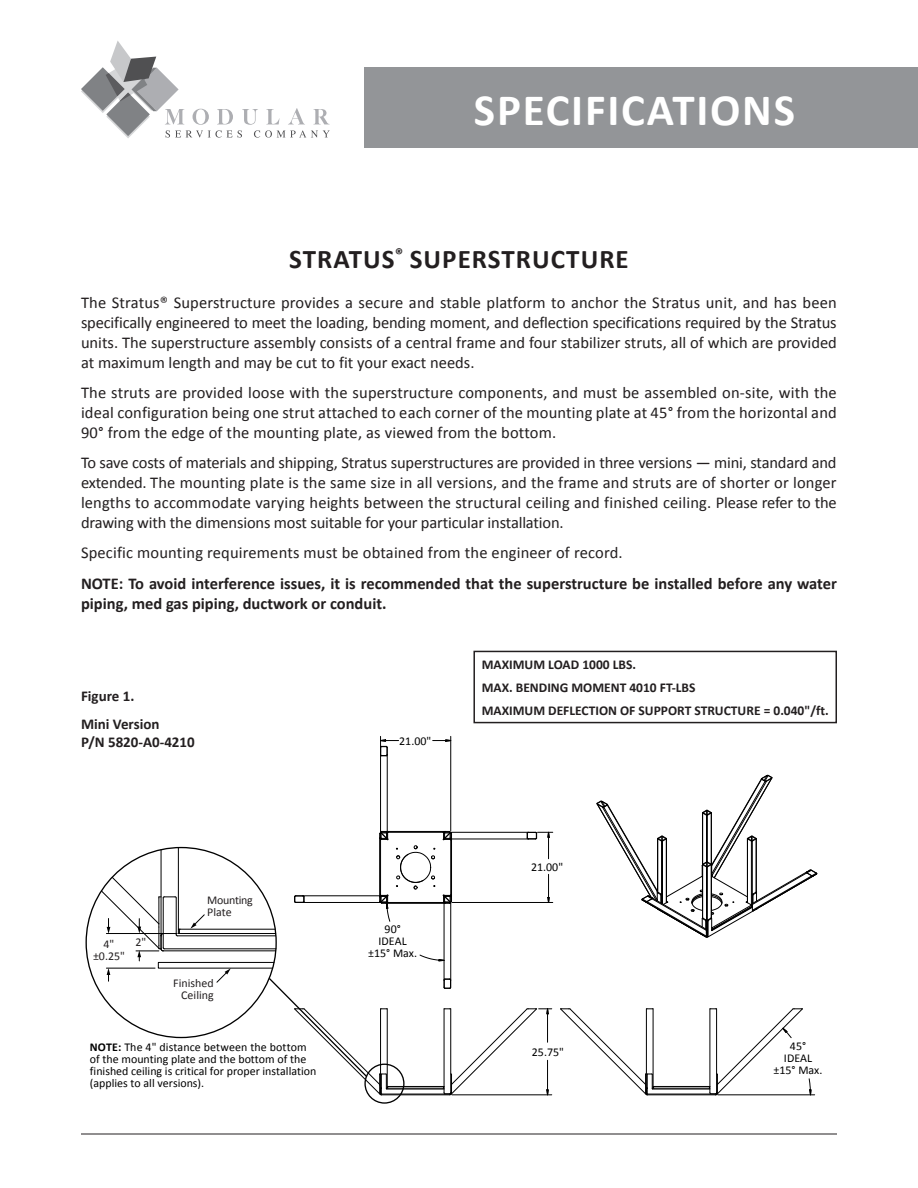
<style>
.page{position:relative;width:918px;height:1188px;background:#fff}
.page>*{position:absolute;margin:0;border:0;box-sizing:border-box;transform-origin:0 0}
.t1{font:700 45px "Calibri";letter-spacing:.04em;color:#fff}
.t2{font:700 27px "Calibri";letter-spacing:.04em;color:#231f20}
.t3{font:16.5px/19.8px "Calibri";color:#231f20;text-align:justify}
.t4{font:700 16.5px/19.8px "Calibri";color:#231f20}
.t5{font:700 15px/28.8px "Calibri";color:#231f20}
.t6{font:700 13.5px/23px "Calibri";color:#231f20}
.t7{font:12px/12px "Calibri";color:#000;text-align:center}
.t8{font:12px/12px "Calibri";color:#231f20;text-align:center}
.t9{font:12px/12px "Calibri";letter-spacing:-.025em;color:#231f20}
.s1{font-weight:700}
</style>
<div class="page">
<hr style="left:81px;top:1134px;width:756px;height:1px;background:#231f20">
<hr style="left:380px;top:755px;width:1px;height:76px;background:#000">
<hr style="left:387px;top:755px;width:1px;height:76px;background:#000">
<hr style="left:647px;top:1095px;width:69px;height:1px;background:#000">
<hr style="left:654px;top:1088px;width:55px;height:1px;background:#000">
<hr style="left:654px;top:1086px;width:55px;height:1px;background:#000">
<hr style="left:653px;top:1089px;width:57px;height:1px;background:#000">
<hr style="left:648px;top:1094px;width:67px;height:1px;background:#000">
<svg style="left:560px;top:1008px;width:95px;height:88px"></svg>
<svg style="left:596px;top:775px;width:222px;height:163px"></svg>
<svg style="left:433px;top:739px;width:19px;height:3px"></svg>
<svg style="left:380px;top:736px;width:19px;height:20px"></svg>
<hr style="left:450px;top:736px;width:1px;height:95px;background:#000">
<svg style="left:709px;top:1008px;width:103px;height:88px"></svg>
<hr style="left:718px;top:1095px;width:97px;height:1px;background:#000">
<div style="left:364px;top:1064px;width:41px;height:40px;border:1px solid #000;border-radius:50%"></div>
<svg style="left:100px;top:827px;width:453px;height:273px"></svg>
<div style="left:365px;top:67px;width:553px;height:81px;background:#939598"></div>
<svg style="left:81px;top:41px;width:249px;height:97px"></svg>
<div style="left:473px;top:651px;width:364px;height:72px;border:2px solid #231f20"></div>
<h1 class="t1" style="left:474px;top:92px;width:323px">SPECIFICATIONS</h1>
<h2 class="t2" style="left:289px;top:249px;width:341px">STRATUS<sup>®</sup> SUPERSTRUCTURE</h2>
<p class="t3" style="left:81px;top:294px;width:757px">The Stratus® Superstructure provides a secure and stable platform to anchor the Stratus unit, and has been specifically engineered to meet the loading, bending moment, and deflection specifications required by the Stratus units. The superstructure assembly consists of a central frame and four stabilizer struts, all of which are provided at maximum length and may be cut to fit your exact needs.</p>
<p class="t3" style="left:81px;top:384px;width:757px">The struts are provided loose with the superstructure components, and must be assembled on-site, with the ideal configuration being one strut attached to each corner of the mounting plate at 45° from the horizontal and 90° from the edge of the mounting plate, as viewed from the bottom.</p>
<p class="t3" style="left:81px;top:454px;width:757px">To save costs of materials and shipping, Stratus superstructures are provided in three versions — mini, standard and extended. The mounting plate is the same size in all versions, and the frame and struts are of shorter or longer lengths to accommodate varying heights between the structural ceiling and finished ceiling. Please refer to the drawing with the dimensions most suitable for your particular installation.</p>
<p class="t3" style="left:81px;top:544px;width:543px">Specific mounting requirements must be obtained from the engineer of record.</p>
<p class="t4" style="left:81px;top:575px;width:757px">NOTE: To avoid interference issues, it is recommended that the superstructure be installed before any water piping, med gas piping, ductwork or conduit.</p>
<p class="t5" style="left:81px;top:682px;width:80px">Figure 1.<br>Mini Version</p>
<p class="t5" style="left:81px;top:729px;width:115px">P/N 5820-A0-4210</p>
<p class="t8" style="left:93px;top:939px;width:33px">4" ±0.25"</p>
<p class="t8" style="left:135px;top:937px;width:12px">2"</p>
<p class="t9" style="left:207px;top:895px;width:47px">Mounting<br>Plate</p>
<p class="t8" style="left:173px;top:978px;width:42px;text-align:right">Finished<br>Ceiling</p>
<p class="t7" style="left:90px;top:1042px;width:228px;text-align:left"><span class="s1">NOTE:</span> The 4" distance between the bottom of the mounting plate and the bottom of the finished ceiling is critical for proper installation (applies to all versions).</p>
<p class="t7" style="left:399px;top:735px;width:34px">21.00"</p>
<p class="t7" style="left:368px;top:924px;width:50px">90°<br>IDEAL ±15° Max.</p>
<p class="t6" style="left:482px;top:654px;width:349px">MAXIMUM LOAD 1000 LBS.<br>MAX. BENDING MOMENT 4010 FT-LBS<br>MAXIMUM DEFLECTION OF SUPPORT STRUCTURE = 0.040"/ft.</p>
<p class="t7" style="left:531px;top:862px;width:34px">21.00"</p>
<p class="t7" style="left:532px;top:1047px;width:34px">25.75"</p>
<p class="t7" style="left:774px;top:1041px;width:50px">45°<br>IDEAL ±15° Max.</p>
</div>
